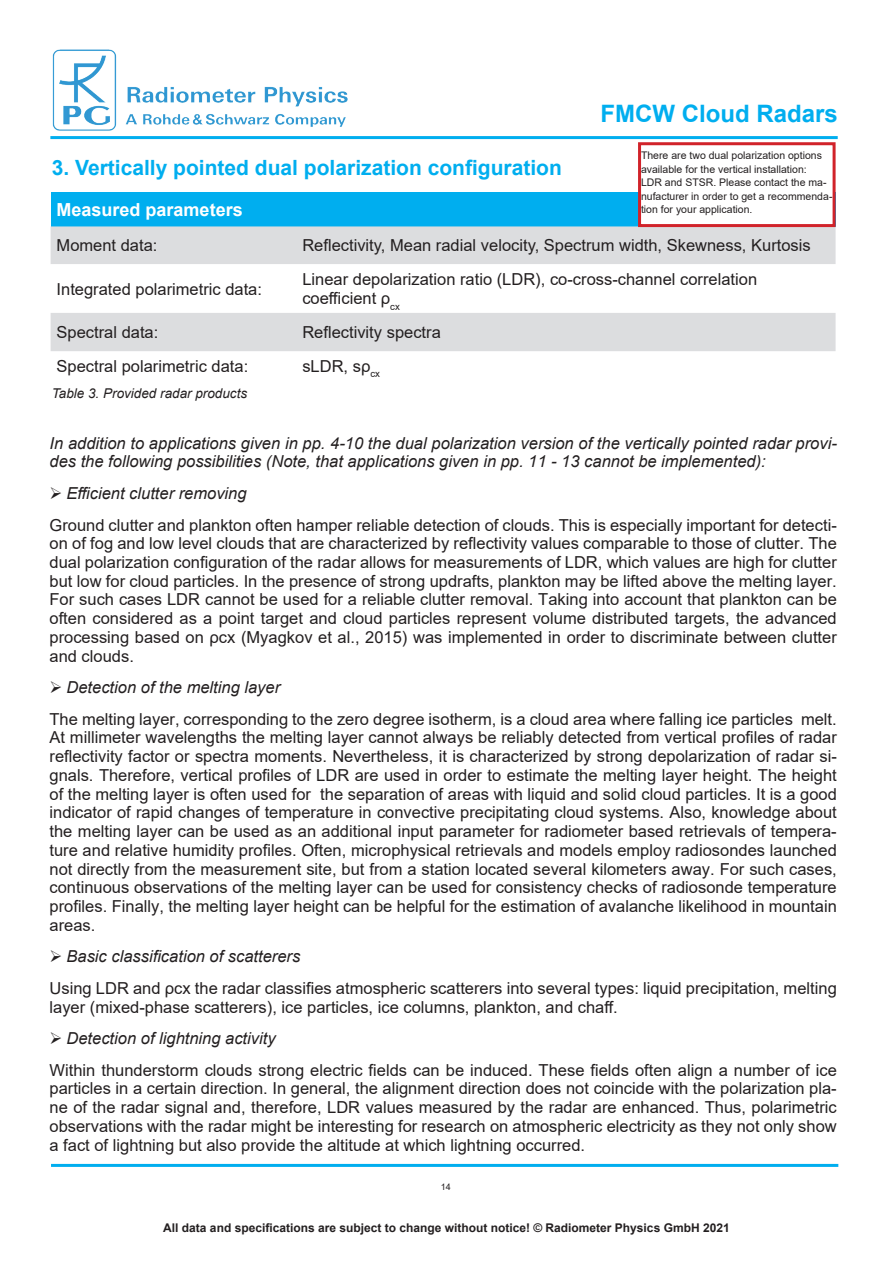
<style>
.page{position:relative;width:893px;height:1263px;background:#fff}
.page>*{position:absolute;margin:0;border:0;box-sizing:border-box;transform-origin:0 0}
.t1{font:700 24px "Arial";color:#00aeef}
.t2{font:700 21px "Arial";color:#00aeef}
.t3{font:700 18px "Arial";color:#fff}
.t4{font:16.5px/18.8px "Arial";color:#231f20;text-align:justify}
.t5{font:italic 16.5px/18.8px "Arial";color:#231f20}
.t6{font:italic 13.5px "Arial";color:#231f20}
.t7{font:700 12px "Arial";color:#231f20}
.t8{font:10.5px/13.5px "Arial";color:#231f20}
.t9{font:9px "Arial";color:#231f20}
</style>
<div class="page">
<hr style="left:50px;top:136px;width:788px;height:3px;background:#00aeef">
<hr style="left:51px;top:1164px;width:787px;height:3px;background:#00aeef">
<img style="left:52px;top:49px;width:296px;height:82px">
<div style="left:51px;top:192px;width:785px;height:34px;background:#00aeef"></div>
<svg style="left:51px;top:226px;width:785px;height:125px;fill:#dcdddf"></svg>
<div style="left:639px;top:144px;width:195px;height:82px;background:#fff"></div>
<div style="left:638px;top:142px;width:198px;height:85px;border:3px solid #d1232a"></div>
<h1 class="t1" style="left:600px;top:96px;width:239px">FMCW Cloud Radars</h1>
<p class="t8" style="left:641px;top:149px;width:193px">There are two dual polarization options available for the vertical installation:<br>LDR and STSR. Please contact the ma&shy;nufacturer in order to get a recommenda&shy;tion for your application.</p>
<p class="t2" style="left:52px;top:152px;width:511px">3. Vertically pointed dual polarization configuration</p>
<p class="t3" style="left:57px;top:197px;width:188px">Measured parameters</p>
<p class="t4" style="left:57px;top:236px;width:102px">Moment data:</p>
<p class="t4" style="left:302px;top:236px;width:510px">Reflectivity, Mean radial velocity, Spectrum width, Skewness, Kurtosis</p>
<p class="t4" style="left:57px;top:279px;width:207px">Integrated polarimetric data:</p>
<p class="t4" style="left:302px;top:269px;width:456px;line-height:19.8px">Linear depolarization ratio (LDR), co-cross-channel correlation coefficient ρ<sub>cx</sub></p>
<p class="t4" style="left:57px;top:323px;width:103px">Spectral data:</p>
<p class="t4" style="left:302px;top:323px;width:140px">Reflectivity spectra</p>
<p class="t4" style="left:57px;top:356px;width:193px">Spectral polarimetric data:</p>
<p class="t4" style="left:302px;top:356px;width:79px">sLDR, sρ<sub>cx</sub></p>
<p class="t6" style="left:52px;top:385px;width:197px">Table 3. Provided radar products</p>
<p class="t5" style="left:50px;top:434px;width:789px">In addition to applications given in pp. 4-10 the dual polarization version of the vertically pointed radar provi&shy;des the following possibilities (Note, that applications given in pp. 11 - 13 cannot be implemented):</p>
<p class="t5" style="left:67px;top:484px;width:182px">Efficient clutter removing</p>
<p class="t4" style="left:50px;top:515px;width:789px">Ground clutter and plankton often hamper reliable detection of clouds. This is especially important for detecti&shy;on of fog and low level clouds that are characterized by reflectivity values comparable to those of clutter. The dual polarization configuration of the radar allows for measurements of LDR, which values are high for clutter but low for cloud particles. In the presence of strong updrafts, plankton may be lifted above the melting layer.<br>For such cases LDR cannot be used for a reliable clutter removal. Taking into account that plankton can be often considered as a point target and cloud particles represent volume distributed targets, the advanced processing based on ρcx (Myagkov et al., 2015) was implemented in order to discriminate between clutter and clouds.</p>
<p class="t5" style="left:67px;top:678px;width:215px">Detection of the melting layer</p>
<p class="t4" style="left:50px;top:709px;width:789px">The melting layer, corresponding to the zero degree isotherm, is a cloud area where falling ice particles melt.<br>At millimeter wavelengths the melting layer cannot always be reliably detected from vertical profiles of radar reflectivity factor or spectra moments. Nevertheless, it is characterized by strong depolarization of radar si&shy;gnals. Therefore, vertical profiles of LDR are used in order to estimate the melting layer height. The height of the melting layer is often used for the separation of areas with liquid and solid cloud particles. It is a good indicator of rapid changes of temperature in convective precipitating cloud systems. Also, knowledge about the melting layer can be used as an additional input parameter for radiometer based retrievals of tempera&shy;ture and relative humidity profiles. Often, microphysical retrievals and models employ radiosondes launched not directly from the measurement site, but from a station located several kilometers away. For such cases, continuous observations of the melting layer can be used for consistency checks of radiosonde temperature profiles. Finally, the melting layer height can be helpful for the estimation of avalanche likelihood in mountain areas.</p>
<p class="t5" style="left:67px;top:947px;width:235px">Basic classification of scatterers</p>
<p class="t4" style="left:50px;top:979px;width:789px">Using LDR and ρcx the radar classifies atmospheric scatterers into several types: liquid precipitation, melting layer (mixed-phase scatterers), ice particles, ice columns, plankton, and chaff.</p>
<p class="t5" style="left:67px;top:1029px;width:211px">Detection of lightning activity</p>
<p class="t4" style="left:50px;top:1060px;width:789px">Within thunderstorm clouds strong electric fields can be induced. These fields often align a number of ice particles in a certain direction. In general, the alignment direction does not coincide with the polarization pla&shy;ne of the radar signal and, therefore, LDR values measured by the radar are enhanced. Thus, polarimetric observations with the radar might be interesting for research on atmospheric electricity as they not only show a fact of lightning but also provide the altitude at which lightning occurred.</p>
<p class="t9" style="left:441px;top:1180px;width:12px">14</p>
<p class="t7" style="left:163px;top:1219px;width:568px">All data and specifications are subject to change without notice! © Radiometer Physics GmbH 2021</p>
</div>
